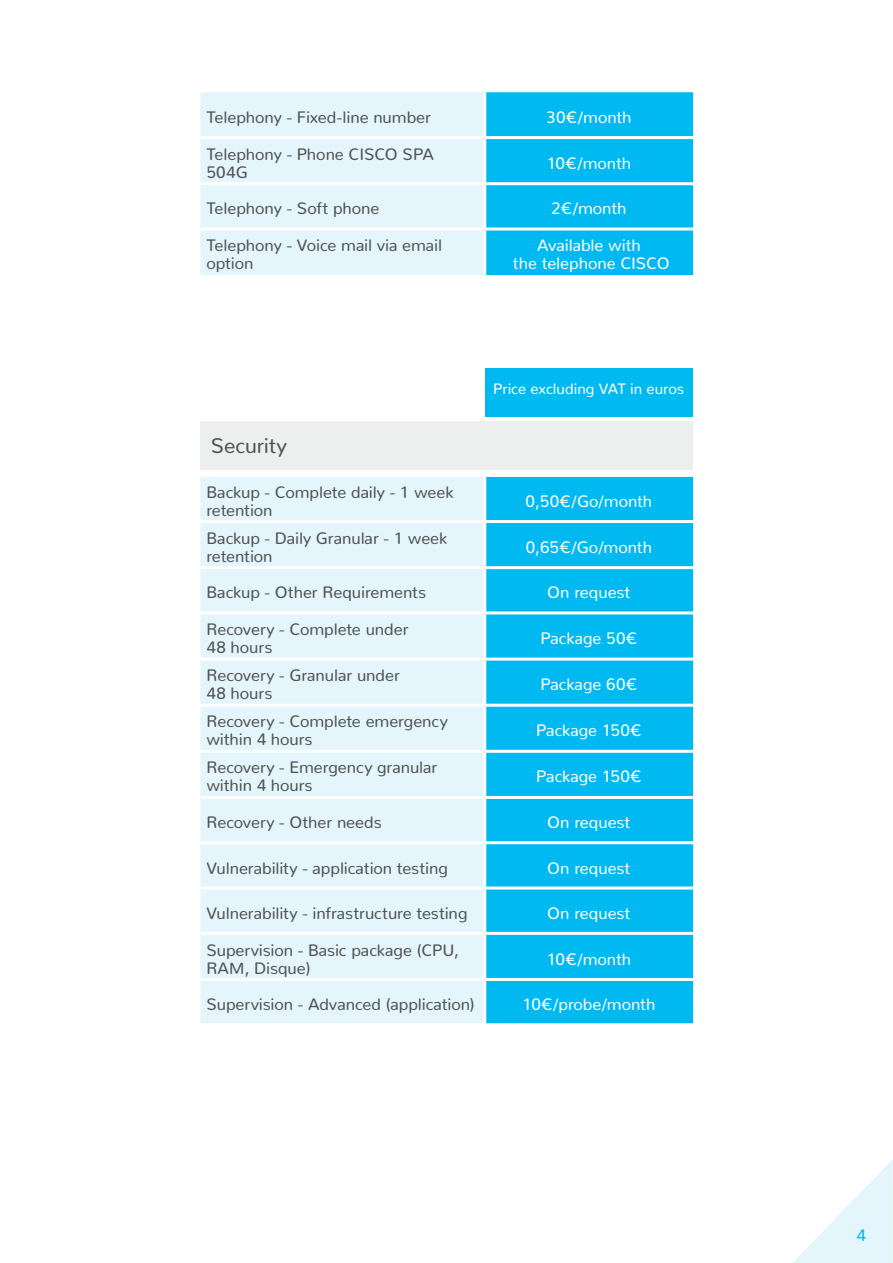
<style>
.page{position:relative;width:893px;height:1263px;background:#fff}
.page>*{position:absolute;margin:0;border:0;box-sizing:border-box;transform-origin:0 0}
.t1{font:21px "Nunito";letter-spacing:-.005em;color:#505453}
.t2{font:16.65px "Nunito";color:#00b9f1}
.t3{font:16.5px/18px "Nunito";letter-spacing:-.005em;color:#505453}
.t4{font:16.5px/18px "Nunito";color:#fff;text-align:center}
.t5{font:15px "Nunito";letter-spacing:-.005em;color:#fff}
</style>
<div class="page">
<svg style="left:793px;top:1160px;width:100px;height:103px"></svg>
<div style="left:200px;top:92px;width:283px;height:183px;background:#e5f5fc"></div>
<div style="left:486px;top:92px;width:207px;height:183px;background:#00b9f1"></div>
<hr style="left:200px;top:136px;width:285px;height:3px;background:#fff">
<hr style="left:485px;top:136px;width:208px;height:3px;background:#fff">
<hr style="left:200px;top:182px;width:285px;height:3px;background:#fff">
<hr style="left:485px;top:182px;width:208px;height:3px;background:#fff">
<hr style="left:200px;top:227px;width:285px;height:3px;background:#fff">
<hr style="left:485px;top:227px;width:208px;height:3px;background:#fff">
<div style="left:200px;top:421px;width:493px;height:49px;background:#edeeee"></div>
<div style="left:200px;top:477px;width:283px;height:546px;background:#e5f5fc"></div>
<div style="left:486px;top:477px;width:207px;height:546px;background:#00b9f1"></div>
<hr style="left:200px;top:520px;width:285px;height:3px;background:#fff">
<hr style="left:485px;top:520px;width:208px;height:3px;background:#fff">
<hr style="left:200px;top:566px;width:285px;height:3px;background:#fff">
<hr style="left:485px;top:566px;width:208px;height:3px;background:#fff">
<hr style="left:200px;top:611px;width:285px;height:3px;background:#fff">
<hr style="left:485px;top:611px;width:208px;height:3px;background:#fff">
<hr style="left:200px;top:658px;width:285px;height:3px;background:#fff">
<hr style="left:485px;top:658px;width:208px;height:3px;background:#fff">
<hr style="left:200px;top:704px;width:285px;height:3px;background:#fff">
<hr style="left:485px;top:704px;width:208px;height:3px;background:#fff">
<hr style="left:200px;top:750px;width:285px;height:3px;background:#fff">
<hr style="left:485px;top:750px;width:208px;height:3px;background:#fff">
<hr style="left:200px;top:796px;width:285px;height:3px;background:#fff">
<hr style="left:485px;top:796px;width:208px;height:3px;background:#fff">
<hr style="left:200px;top:841px;width:285px;height:3px;background:#fff">
<hr style="left:485px;top:841px;width:208px;height:3px;background:#fff">
<hr style="left:200px;top:886px;width:285px;height:3px;background:#fff">
<hr style="left:485px;top:886px;width:208px;height:3px;background:#fff">
<hr style="left:200px;top:932px;width:285px;height:3px;background:#fff">
<hr style="left:485px;top:932px;width:208px;height:3px;background:#fff">
<hr style="left:200px;top:978px;width:285px;height:3px;background:#fff">
<hr style="left:485px;top:978px;width:208px;height:3px;background:#fff">
<div style="left:485px;top:368px;width:208px;height:48px;background:#00b9f1"></div>
<p class="t3" style="left:206px;top:106px;width:226px">Telephony - Fixed-line number</p>
<p class="t4" style="left:546px;top:106px;width:87px">30€/month</p>
<p class="t3" style="left:206px;top:143px;width:229px">Telephony - Phone CISCO SPA<br>504G</p>
<p class="t4" style="left:547px;top:152px;width:86px">10€/month</p>
<p class="t3" style="left:206px;top:198px;width:175px">Telephony - Soft phone</p>
<p class="t4" style="left:551px;top:198px;width:77px">2€/month</p>
<p class="t3" style="left:206px;top:235px;width:237px">Telephony - Voice mail via email option</p>
<p class="t4" style="left:513px;top:235px;width:158px">Available with<br>the telephone CISCO</p>
<p class="t5" style="left:493px;top:376px;width:193px">Price excluding VAT in euros</p>
<p class="t1" style="left:211px;top:427px;width:78px">Security</p>
<p class="t3" style="left:206px;top:481px;width:248px">Backup - Complete daily - 1 week retention</p>
<p class="t4" style="left:526px;top:490px;width:128px">0,50€/Go/month</p>
<p class="t3" style="left:206px;top:527px;width:242px">Backup - Daily Granular - 1 week retention</p>
<p class="t4" style="left:526px;top:536px;width:128px">0,65€/Go/month</p>
<p class="t3" style="left:206px;top:582px;width:221px">Backup - Other Requirements</p>
<p class="t4" style="left:547px;top:582px;width:85px">On request</p>
<p class="t3" style="left:206px;top:618px;width:204px">Recovery - Complete under<br>48 hours</p>
<p class="t4" style="left:540px;top:627px;width:99px">Package 50€</p>
<p class="t3" style="left:206px;top:665px;width:195px">Recovery - Granular under<br>48 hours</p>
<p class="t4" style="left:540px;top:674px;width:99px">Package 60€</p>
<p class="t3" style="left:206px;top:711px;width:243px">Recovery - Complete emergency within 4 hours</p>
<p class="t4" style="left:536px;top:720px;width:107px">Package 150€</p>
<p class="t3" style="left:206px;top:757px;width:233px">Recovery - Emergency granular within 4 hours</p>
<p class="t4" style="left:536px;top:766px;width:107px">Package 150€</p>
<p class="t3" style="left:206px;top:812px;width:177px">Recovery - Other needs</p>
<p class="t4" style="left:547px;top:812px;width:85px">On request</p>
<p class="t3" style="left:206px;top:857px;width:243px">Vulnerability - application testing</p>
<p class="t4" style="left:547px;top:857px;width:85px">On request</p>
<p class="t3" style="left:206px;top:902px;width:263px">Vulnerability - infrastructure testing</p>
<p class="t4" style="left:547px;top:902px;width:85px">On request</p>
<p class="t3" style="left:206px;top:939px;width:254px">Supervision - Basic package (CPU,<br>RAM, Disque)</p>
<p class="t4" style="left:547px;top:948px;width:86px">10€/month</p>
<p class="t3" style="left:206px;top:994px;width:270px">Supervision - Advanced (application)</p>
<p class="t4" style="left:522px;top:994px;width:134px">10€/probe/month</p>
<p class="t2" style="left:857px;top:1221px;width:11px">4</p>
</div>
